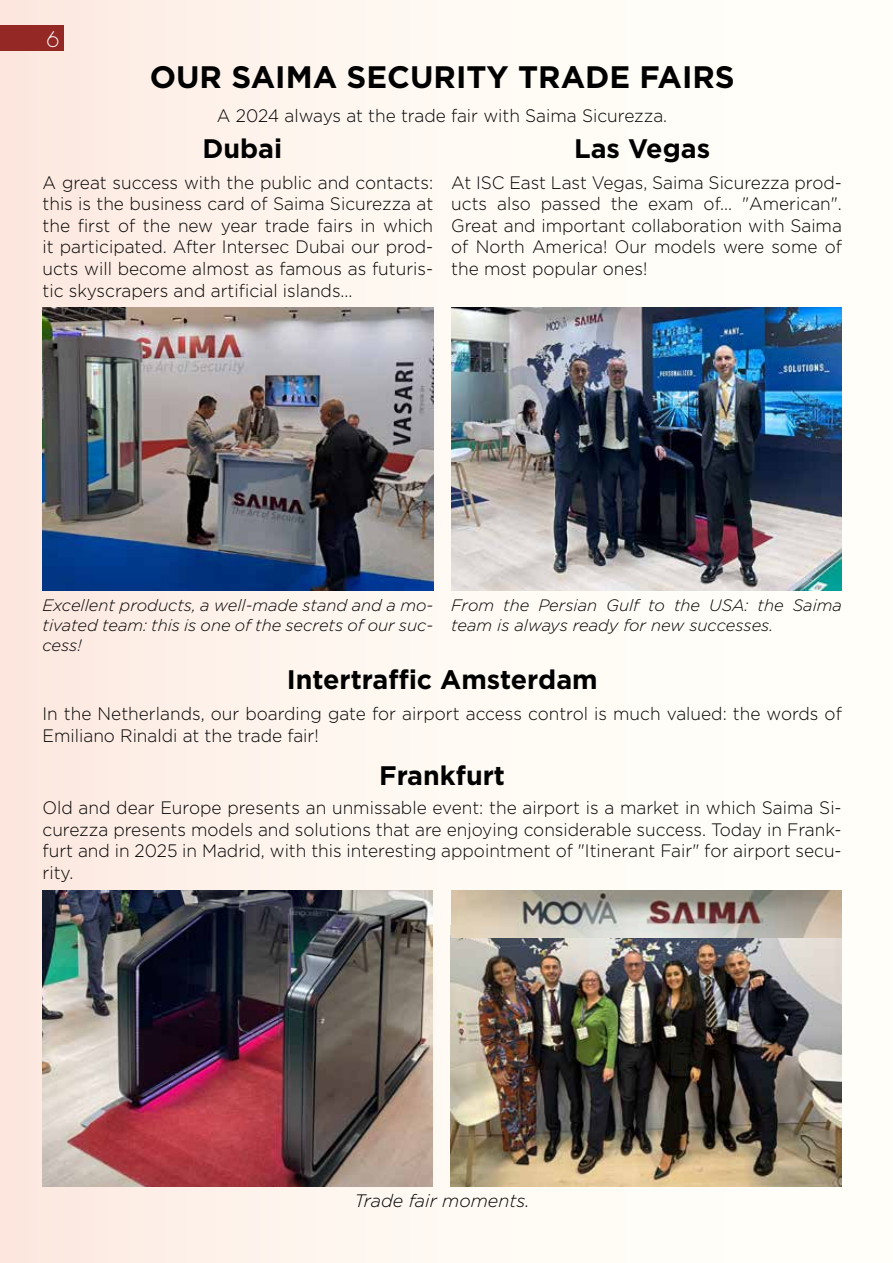
<style>
.page{position:relative;width:893px;height:1263px;background:#fff}
.page>*{position:absolute;margin:0;border:0;box-sizing:border-box;transform-origin:0 0}
.t1{font:700 31.05px "Gotham";color:#000}
.t2{font:700 26.85px "Gotham";color:#000}
.t3{font:300 21px "Futura Std";color:#fff}
.t4{font:300 18px/21.6px "Gotham";color:#000;text-align:justify;scale:.96 1}
.t5{font:italic 300 18px "Gotham";color:#000}
.t6{font:italic 300 16.5px/19.8px "Gotham";color:#000;text-align:justify}
</style>
<div class="page">
<div style="left:0;top:0;width:893px;height:1263px;background:linear-gradient(to right,#fbeae2,#fffffd)"></div>
<div style="left:0;top:26px;width:64px;height:25px;background:#932825"></div>
<img style="left:43px;top:308px;width:390px;height:282px">
<img style="left:451px;top:308px;width:391px;height:282px">
<img style="left:451px;top:937px;width:391px;height:249px">
<img style="left:451px;top:891px;width:391px;height:46px">
<img style="left:43px;top:891px;width:390px;height:295px">
<p class="t3" style="left:47px;top:27px;width:14px">6</p>
<h1 class="t1" style="left:150px;top:56px;width:586px">OUR SAIMA SECURITY TRADE FAIRS</h1>
<p class="t4" style="left:217px;top:104px;width:471px">A 2024 always at the trade fair with Saima Sicurezza.</p>
<h2 class="t2" style="left:202px;top:130px;width:81px">Dubai</h2>
<h2 class="t2" style="left:574px;top:130px;width:138px">Las Vegas</h2>
<p class="t4" style="left:43px;top:171px;width:409px">A great success with the public and contacts: this is the business card of Saima Sicurezza at the first of the new year trade fairs in which it participated. After Intersec Dubai our prod&shy;ucts will become almost as famous as futuris&shy;tic skyscrapers and artificial islands...</p>
<p class="t4" style="left:451px;top:171px;width:408px">At ISC East Last Vegas, Saima Sicurezza prod&shy;ucts also passed the exam of... "American".<br>Great and important collaboration with Saima of North America! Our models were some of the most popular ones!</p>
<p class="t6" style="left:43px;top:595px;width:392px">Excellent products, a well-made stand and a mo&shy;tivated team: this is one of the secrets of our suc&shy;cess!</p>
<p class="t6" style="left:451px;top:595px;width:392px">From the Persian Gulf to the USA: the Saima team is always ready for new successes.</p>
<h2 class="t2" style="left:287px;top:662px;width:312px">Intertraffic Amsterdam</h2>
<p class="t4" style="left:43px;top:703px;width:834px">In the Netherlands, our boarding gate for airport access control is much valued: the words of<br>Emiliano Rinaldi at the trade fair!</p>
<h2 class="t2" style="left:379px;top:758px;width:127px">Frankfurt</h2>
<p class="t4" style="left:43px;top:796px;width:834px">Old and dear Europe presents an unmissable event: the airport is a market in which Saima Si&shy;curezza presents models and solutions that are enjoying considerable success. Today in Frank&shy;furt and in 2025 in Madrid, with this interesting appointment of "Itinerant Fair" for airport secu&shy;rity.</p>
<p class="t5" style="left:355px;top:1189px;width:176px">Trade fair moments.</p>
</div>
